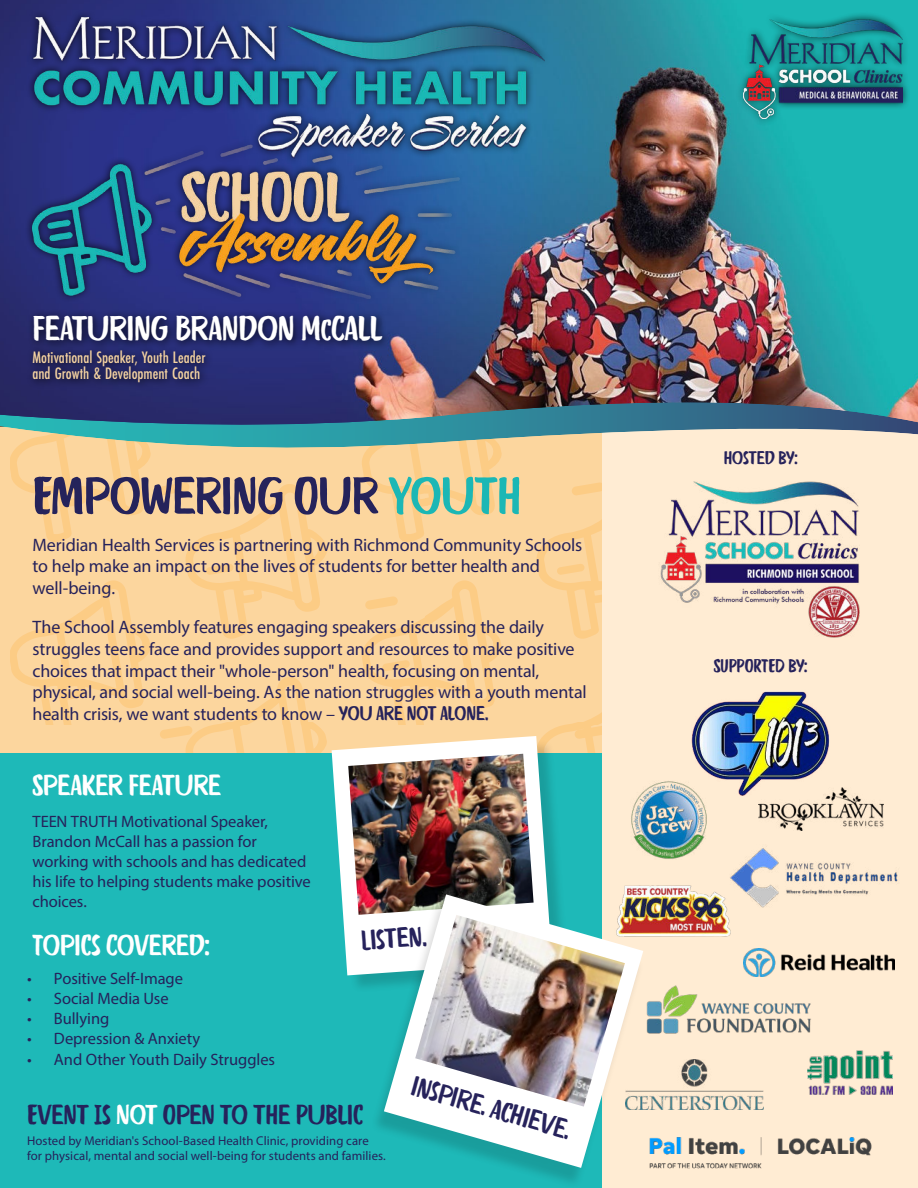
<style>
.page{position:relative;width:918px;height:1188px;background:#fff}
.page>*{position:absolute;margin:0;border:0;box-sizing:border-box;transform-origin:0 0}
.t1{font:51px "Quotes Caps";letter-spacing:-.005em;color:#25235b}
.t2{font:33.75px "Quotes Caps";color:#fff}
.t3{font:28.5px "Quotes Caps";letter-spacing:-.005em;color:#fff}
.t4{font:27px "Quotes Caps";color:#26225b}
.t5{font:18px/21.6px "Myriad Pro";letter-spacing:-.01em;color:#26225b}
.t6{font:18px "Quotes Caps";color:#26225b}
.t7{font:500 17.25px/16.5px "Futura PT Cond";color:#f5d3a2}
.t8{font:16.5px/19.8px "Myriad Pro";letter-spacing:-.005em;color:#26225b}
.t9{font:12.75px/15.3px "Myriad Pro";letter-spacing:.005em;color:#26225b}
.s1{font-size:28.5px}
.s2{color:#1bb7b5}
.s3{font-family:"Quotes Caps";font-size:19.5px}
.s4{color:#fff}
</style>
<div class="page">
<img style="left:0;top:0;width:918px;height:402px">
<svg style="left:0;top:453px;width:602px;height:301px;background:#fbd499"></svg>
<div style="left:27px;top:309px;width:364px;height:82px;background:#000;opacity:.75"></div>
<div style="left:0;top:754px;width:918px;height:434px;background:#1eb9b8"></div>
<div style="left:602px;top:426px;width:316px;height:762px;background:#ffecd3"></div>
<svg style="left:0;top:402px;width:918px;height:51px"></svg>
<div style="left:334px;top:739px;width:236px;height:255px;background:#000;opacity:.15"></div>
<svg style="left:332px;top:736px;width:220px;height:239px;fill:#fff"></svg>
<img style="left:348px;top:754px;width:186px;height:161px">
<div style="left:370px;top:900px;width:274px;height:288px;background:#000;opacity:.15"></div>
<svg style="left:384px;top:894px;width:259px;height:274px"></svg>
<img style="left:415px;top:915px;width:210px;height:192px">
<img style="left:691px;top:691px;width:139px;height:105px">
<img style="left:631px;top:781px;width:76px;height:78px">
<img style="left:759px;top:787px;width:124px;height:43px">
<img style="left:730px;top:848px;width:168px;height:60px">
<img style="left:615px;top:884px;width:117px;height:54px">
<img style="left:646px;top:985px;width:165px;height:49px">
<img style="left:744px;top:948px;width:150px;height:29px">
<img style="left:633px;top:1120px;width:239px;height:66px">
<img style="left:808px;top:1050px;width:85px;height:44px">
<img style="left:625px;top:1060px;width:139px;height:49px">
<div style="left:735px;top:12px;width:175px;height:115px;background:#000;opacity:.75"></div>
<img style="left:744px;top:19px;width:158px;height:100px">
<img style="left:660px;top:481px;width:199px;height:156px">
<div style="left:25px;top:10px;width:526px;height:295px;background:#000;opacity:.75"></div>
<img style="left:33px;top:18px;width:511px;height:280px">
<h2 class="t2" style="left:33px;top:309px;width:351px">FEATURING BRANDON M<span class="s1">C</span>CALL</h2>
<p class="t7" style="left:33px;top:350px;width:175px">Motivational Speaker, Youth Leader and Growth &amp; Development Coach</p>
<h1 class="t1" style="left:33px;top:466px;width:490px">EMPOWERING OUR <span class="s2">YOUTH</span></h1>
<p class="t5" style="left:33px;top:535px;width:551px">Meridian Health Services is partnering with Richmond Community Schools to help make an impact on the lives of students for better health and well-being.</p>
<p class="t5" style="left:33px;top:618px;width:556px">The School Assembly features engaging speakers discussing the daily struggles teens face and provides support and resources to make positive choices that impact their "whole-person" health, focusing on mental, physical, and social well-being. As the nation struggles with a youth mental health crisis, we want students to know – <span class="s3">YOU ARE NOT ALONE.</span></p>
<h3 class="t3" style="left:33px;top:769px;width:190px">SPEAKER FEATURE</h3>
<p class="t8" style="left:33px;top:813px;width:280px">TEEN TRUTH Motivational Speaker,<br>Brandon McCall has a passion for working with schools and has dedicated his life to helping students make positive choices.</p>
<h3 class="t3" style="left:33px;top:929px;width:178px">TOPICS COVERED:</h3>
<p class="t8" style="left:27px;top:970px;width:158px">• Positive Self-Image</p>
<p class="t8" style="left:27px;top:990px;width:143px">• Social Media Use</p>
<p class="t8" style="left:27px;top:1010px;width:84px">• Bullying</p>
<p class="t8" style="left:27px;top:1030px;width:175px">• Depression &amp; Anxiety</p>
<p class="t8" style="left:27px;top:1051px;width:250px">• And Other Youth Daily Struggles</p>
<h3 class="t4" style="left:360px;top:925px;width:66px;rotate:-4deg">LISTEN.</h3>
<h3 class="t4" style="left:27px;top:1099px;width:338px">EVENT IS <span class="s4">NOT</span> OPEN TO THE PUBLIC</h3>
<p class="t9" style="left:27px;top:1134px;width:360px">Hosted by Meridian's School-Based Health Clinic, providing care for physical, mental and social well-being for students and families.</p>
<h3 class="t4" style="left:417px;top:1070px;width:165px;rotate:16deg">INSPIRE. ACHIEVE.</h3>
<p class="t6" style="left:724px;top:448px;width:75px">HOSTED BY:</p>
<p class="t6" style="left:714px;top:656px;width:95px">SUPPORTED BY:</p>
</div>
